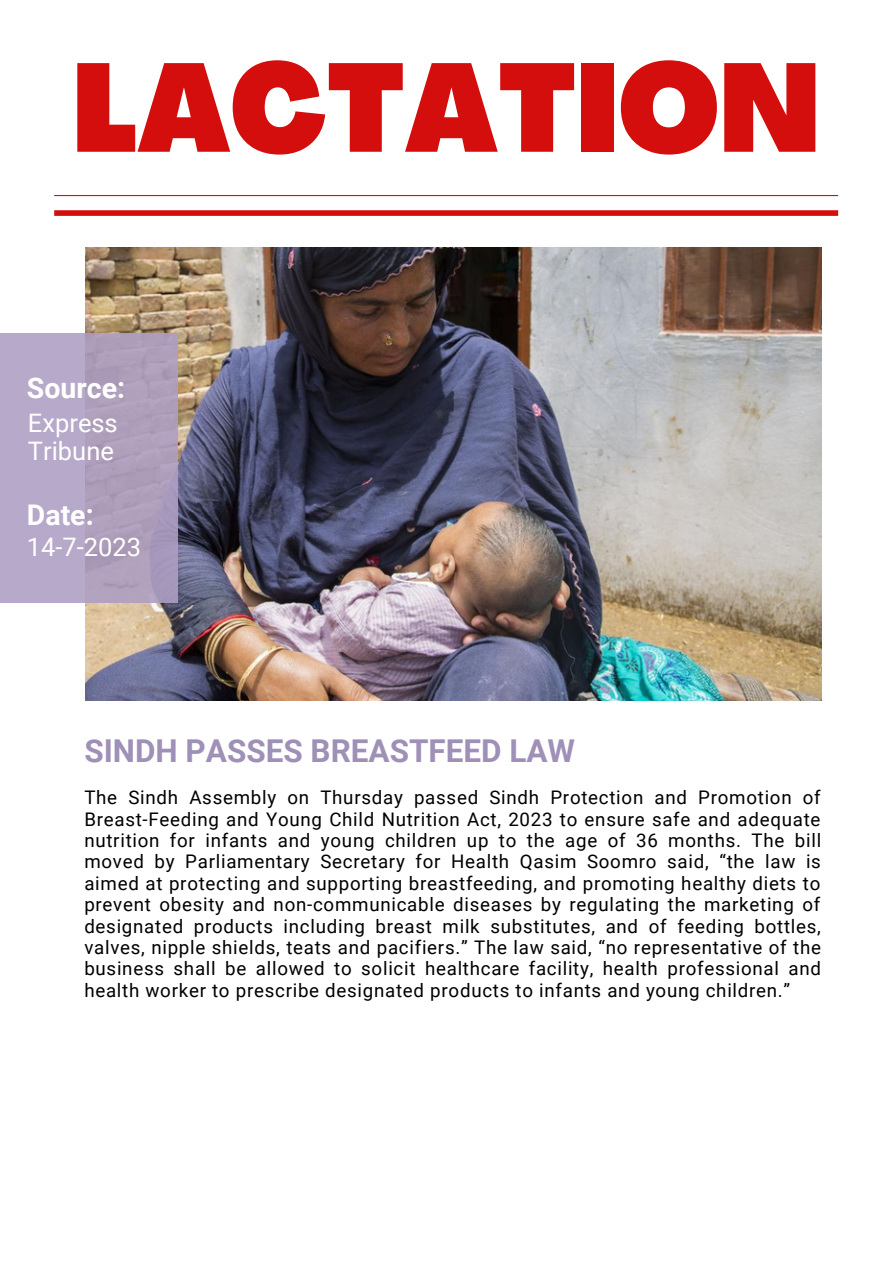
<style>
.page{position:relative;width:893px;height:1264px;background:#fff}
.page>*{position:absolute;margin:0;border:0;box-sizing:border-box;transform-origin:0 0}
.t1{font:900 condensed 123px "Agrandir";color:#d40d0d}
.t2{font:700 31.5px "Roboto";color:#9f90b7}
.t3{font:700 28.5px "Roboto";color:#fff}
.t4{font:25.5px/28px "Roboto";color:#fff}
.t5{font:18.75px/21.3px "Roboto";letter-spacing:.04em;color:#000;text-align:justify}
</style>
<div class="page">
<hr style="left:54px;top:195px;width:784px;height:1px;background:#d40d0d">
<div style="left:54px;top:210px;width:784px;height:6px;background:#d40d0d"></div>
<img style="left:85px;top:247px;width:736px;height:453px">
<div style="left:0;top:333px;width:178px;height:270px;background:linear-gradient(to right,#b8accc,#ab9ab7)"></div>
<p class="t1" style="left:72px;top:59px;width:749px">LACTATION</p>
<p class="t3" style="left:27px;top:372px;width:100px">Source:</p>
<p class="t4" style="left:28px;top:409px;width:91px">Express<br>Tribune</p>
<p class="t3" style="left:27px;top:498px;width:68px">Date:</p>
<p class="t4" style="left:27px;top:533px;width:116px">14-7-2023</p>
<p class="t2" style="left:84px;top:732px;width:492px">SINDH PASSES BREASTFEED LAW</p>
<p class="t5" style="left:84px;top:787px;width:738px">The Sindh Assembly on Thursday passed Sindh Protection and Promotion of Breast-Feeding and Young Child Nutrition Act, 2023 to ensure safe and adequate nutrition for infants and young children up to the age of 36 months. The bill moved by Parliamentary Secretary for Health Qasim Soomro said, “the law is aimed at protecting and supporting breastfeeding, and promoting healthy diets to prevent obesity and non-communicable diseases by regulating the marketing of designated products including breast milk substitutes, and of feeding bottles, valves, nipple shields, teats and pacifiers.” The law said, “no representative of the business shall be allowed to solicit healthcare facility, health professional and health worker to prescribe designated products to infants and young children.”</p>
</div>
